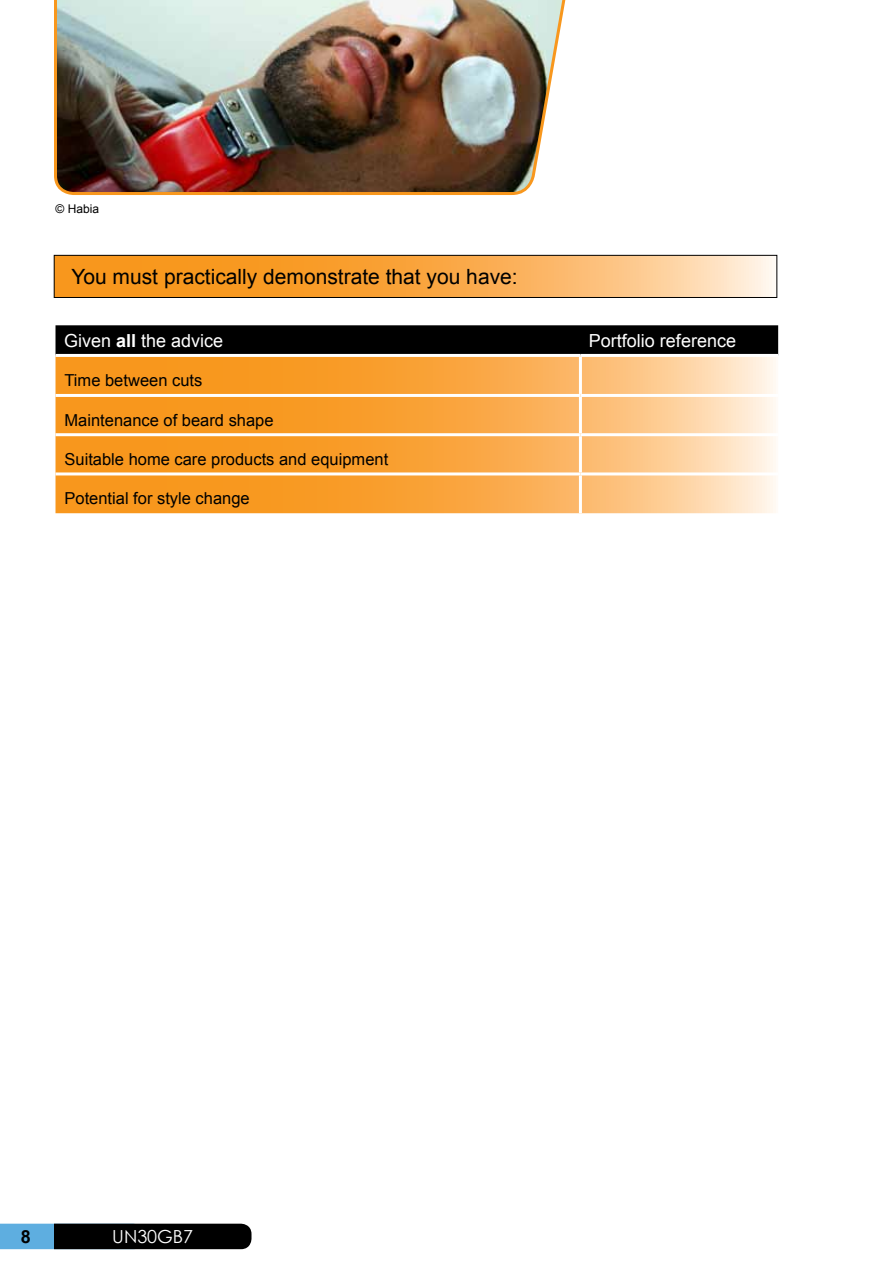
<style>
.page{position:relative;width:893px;height:1263px;background:#fff}
.page>*{position:absolute;margin:0;border:0;box-sizing:border-box;transform-origin:0 0}
.t1{font:21px "Arial";color:#000}
.t2{font:18px "Arial";color:#fff}
.t3{font:18px "Century Gothic";color:#fff}
.t4{font:700 18px "Arial";color:#000}
.t5{font:16.5px "Arial";color:#000}
.t6{font:12px "Arial";color:#000}
.s1{font-weight:700}
</style>
<div class="page">
<svg style="left:56px;top:257px;width:719px;height:39px;background:#faaf54"></svg>
<div style="left:54px;top:255px;width:723px;height:43px;border:1px solid #000"></div>
<div style="left:56px;top:325px;width:722px;height:29px;background:#000"></div>
<svg style="left:56px;top:357px;width:720px;height:156px;background:#faad50"></svg>
<hr style="left:580px;top:394px;width:198px;height:3px;background:#fff">
<hr style="left:579px;top:397px;width:3px;height:36px;background:#fff">
<hr style="left:580px;top:433px;width:198px;height:3px;background:#fff">
<hr style="left:579px;top:436px;width:3px;height:36px;background:#fff">
<hr style="left:580px;top:472px;width:198px;height:3px;background:#fff">
<hr style="left:579px;top:475px;width:3px;height:38px;background:#fff">
<hr style="left:579px;top:357px;width:3px;height:37px;background:#fff">
<hr style="left:56px;top:394px;width:524px;height:3px;background:#fff">
<hr style="left:56px;top:433px;width:524px;height:3px;background:#fff">
<hr style="left:56px;top:472px;width:524px;height:3px;background:#fff">
<img style="left:54px;top:0;width:512px;height:195px">
<svg style="left:0;top:1224px;width:251px;height:25px;background:#152631"></svg>
<p class="t6" style="left:56px;top:201px;width:45px">© Habia</p>
<p class="t1" style="left:71px;top:263px;width:448px">You must practically demonstrate that you have:</p>
<p class="t2" style="left:64px;top:329px;width:161px">Given <span class="s1">all</span> the advice</p>
<p class="t2" style="left:589px;top:329px;width:149px">Portfolio reference</p>
<p class="t5" style="left:64px;top:370px;width:139px">Time between cuts</p>
<p class="t5" style="left:64px;top:409px;width:211px">Maintenance of beard shape</p>
<p class="t5" style="left:64px;top:448px;width:325px">Suitable home care products and equipment</p>
<p class="t5" style="left:64px;top:488px;width:187px">Potential for style change</p>
<p class="t4" style="left:21px;top:1225px;width:12px">8</p>
<p class="t3" style="left:112px;top:1223px;width:83px">UN30GB7</p>
</div>
